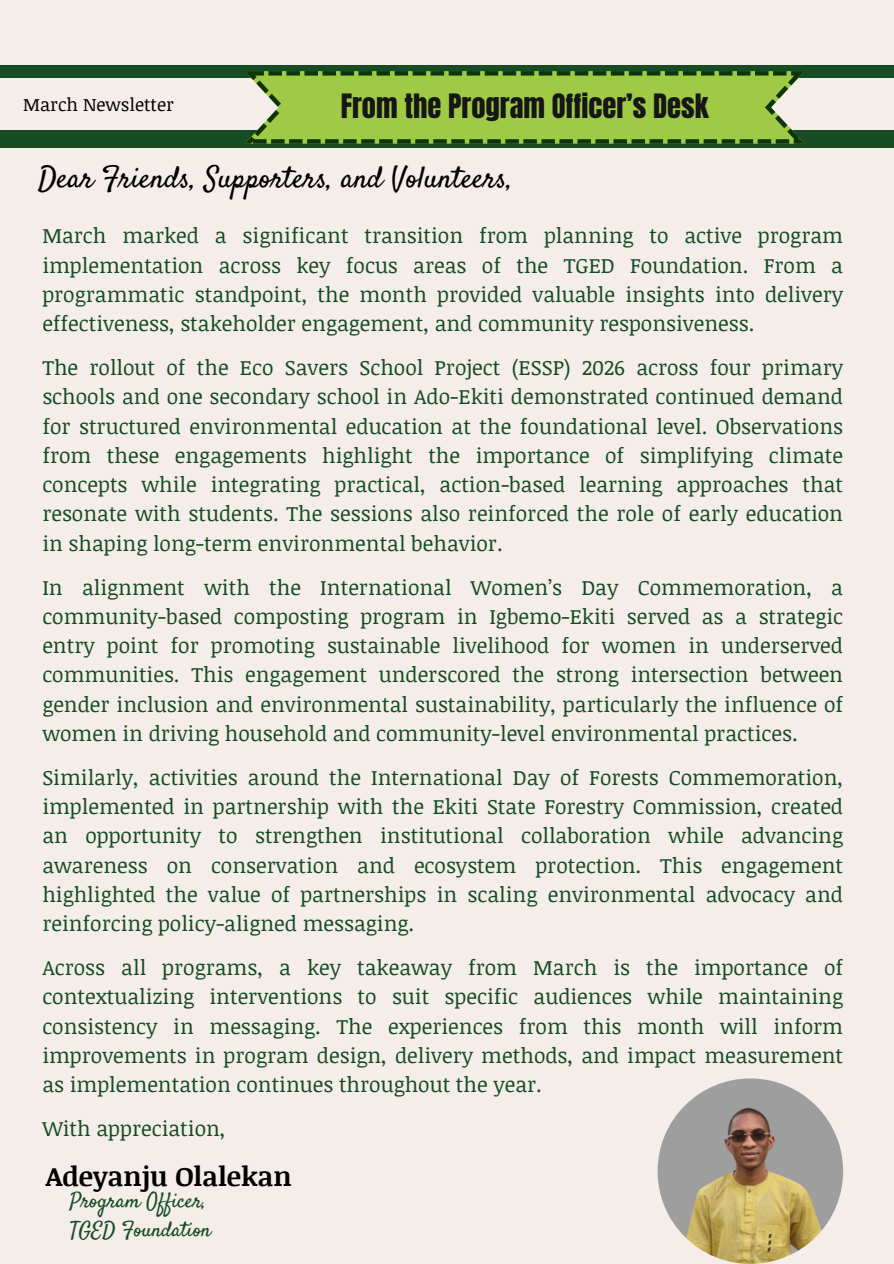
<style>
.page{position:relative;width:894px;height:1264px;background:#fff}
.page>*{position:absolute;margin:0;border:0;box-sizing:border-box;transform-origin:0 0}
.t1{font:30px "Satisfy";color:#000}
.t2{font:28.5px "Anton";color:#161616}
.t3{font:700 27px "Noticia Text";color:#000}
.t4{font:21px/29.2px "Noticia Text";color:#164c24;text-align:justify}
.t5{font:21px/29.2px "Satisfy";color:#164c24}
.t6{font:18px "Noticia Text";color:#000}
</style>
<div class="page">
<div style="left:0;top:0;width:893px;height:1263px;background:#f4edea"></div>
<div style="left:0;top:131px;width:893px;height:17px;background:#164c24"></div>
<div style="left:0;top:65px;width:893px;height:12px;background:#164c24"></div>
<img style="left:657px;top:1078px;width:185px;height:185px">
<svg style="left:245px;top:71px;width:559px;height:73px;background:#93bb47"></svg>
<p class="t6" style="left:23px;top:91px;width:152px">March Newsletter</p>
<h2 class="t2" style="left:340px;top:86px;width:369px">From the Program Officer’s Desk</h2>
<h1 class="t1" style="left:38px;top:159px;width:476px">Dear Friends, Supporters, and Volunteers,</h1>
<p class="t4" style="left:42px;top:220px;width:802px">March marked a significant transition from planning to active program implementation across key focus areas of the TGED Foundation. From a programmatic standpoint, the month provided valuable insights into delivery effectiveness, stakeholder engagement, and community responsiveness.</p>
<p class="t4" style="left:42px;top:352px;width:802px">The rollout of the Eco Savers School Project (ESSP) 2026 across four primary schools and one secondary school in Ado-Ekiti demonstrated continued demand for structured environmental education at the foundational level. Observations from these engagements highlight the importance of simplifying climate concepts while integrating practical, action-based learning approaches that resonate with students. The sessions also reinforced the role of early education in shaping long-term environmental behavior.</p>
<p class="t4" style="left:42px;top:571px;width:802px">In alignment with the International Women’s Day Commemoration, a community-based composting program in Igbemo-Ekiti served as a strategic entry point for promoting sustainable livelihood for women in underserved communities. This engagement underscored the strong intersection between gender inclusion and environmental sustainability, particularly the influence of women in driving household and community-level environmental practices.</p>
<p class="t4" style="left:42px;top:762px;width:802px">Similarly, activities around the International Day of Forests Commemoration, implemented in partnership with the Ekiti State Forestry Commission, created an opportunity to strengthen institutional collaboration while advancing awareness on conservation and ecosystem protection. This engagement highlighted the value of partnerships in scaling environmental advocacy and reinforcing policy-aligned messaging.</p>
<p class="t4" style="left:42px;top:952px;width:802px">Across all programs, a key takeaway from March is the importance of contextualizing interventions to suit specific audiences while maintaining consistency in messaging. The experiences from this month will inform improvements in program design, delivery methods, and impact measurement as implementation continues throughout the year.</p>
<p class="t4" style="left:42px;top:1113px;width:185px">With appreciation,</p>
<p class="t3" style="left:46px;top:1156px;width:247px">Adeyanju Olalekan</p>
<p class="t5" style="left:70px;top:1187px;width:143px">Program Officer,<br>TGED Foundation</p>
</div>
